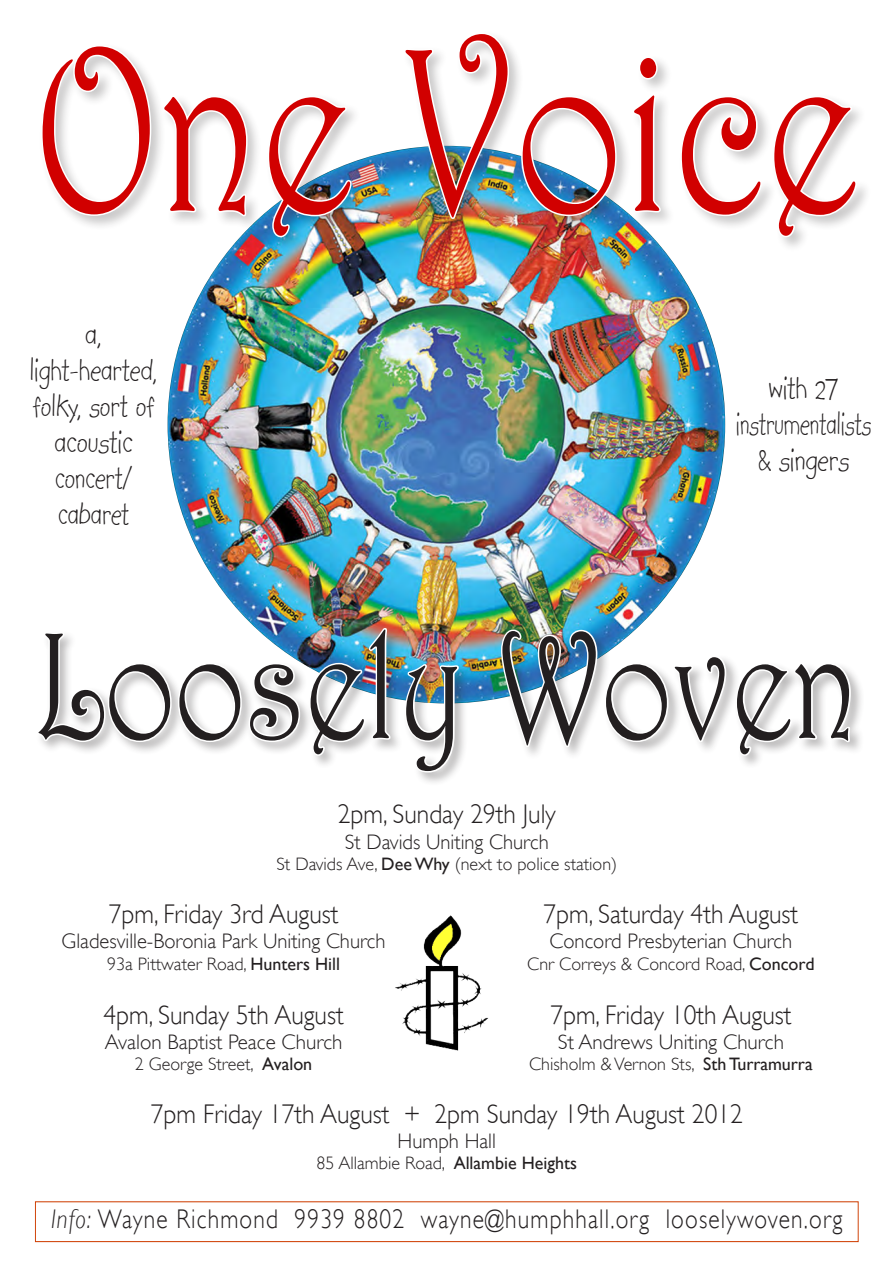
<style>
.page{position:relative;width:893px;height:1263px;background:#fff}
.page>*{position:absolute;margin:0;border:0;box-sizing:border-box;transform-origin:0 0}
.t1{font:235.5px "Harrington";color:#d10000;scale:.79 1}
.t2{font:153px "Harrington";color:#231f20;scale:.8 1}
.t3{font:34.5px/36px "Kidprint";color:#231f20;text-align:center;scale:.85 1}
.t4{font:300 27px "Gill Sans";color:#231f20;scale:.94 1}
.t5{font:300 27px "Gill Sans";letter-spacing:.05em;color:#231f20;scale:.87 1}
.t6{font:300 21px "Gill Sans";color:#231f20}
.t7{font:300 18px "Gill Sans";color:#231f20}
.s1{font-weight:400}
.s2{font-style:italic}
</style>
<div class="page">
<img style="left:168px;top:146px;width:557px;height:557px;border-radius:279px">
<div style="left:35px;top:626px;width:830px;height:160px;background:#231f20;opacity:.31"></div>
<svg style="left:35px;top:630px;width:267px;height:125px"></svg>
<img style="left:308px;top:626px;width:84px;height:132px">
<img style="left:403px;top:663px;width:57px;height:112px">
<img style="left:499px;top:609px;width:229px;height:141px">
<svg style="left:734px;top:661px;width:118px;height:97px"></svg>
<div style="left:39px;top:30px;width:833px;height:223px;background:#231f20;opacity:.25"></div>
<svg style="left:40px;top:43px;width:113px;height:174px"></svg>
<svg style="left:161px;top:94px;width:88px;height:124px"></svg>
<img style="left:266px;top:94px;width:87px;height:145px">
<img style="left:403px;top:31px;width:108px;height:189px">
<img style="left:520px;top:94px;width:98px;height:124px">
<svg style="left:630px;top:55px;width:32px;height:159px"></svg>
<svg style="left:679px;top:94px;width:85px;height:124px"></svg>
<svg style="left:771px;top:94px;width:87px;height:145px"></svg>
<img style="left:395px;top:915px;width:94px;height:135px">
<div style="left:35px;top:1201px;width:823px;height:41px;border:1px solid #cf3f03"></div>
<p class="t1" style="left:34px;top:-12px;width:1042px">One Voice</p>
<p class="t3" style="left:30px;top:316px;width:152px">a, light-hearted, folky, sort of</p>
<p class="t3" style="left:55px;top:424px;width:93px;text-align:justify">acoustic concert/ cabaret</p>
<p class="t3" style="left:736px;top:370px;width:161px">with 27 instrumentalists</p>
<p class="t3" style="left:758px;top:442px;width:109px">&amp; singers</p>
<p class="t2" style="left:34px;top:594px;width:1031px">Loosely Woven</p>
<p class="t4" style="left:338px;top:799px;width:233px">2pm, Sunday 29th July</p>
<p class="t6" style="left:345px;top:830px;width:205px">St Davids Uniting Church</p>
<p class="t7" style="left:276px;top:854px;width:342px">St Davids Ave, <span class="s1">Dee Why</span> (next to police station)</p>
<p class="t4" style="left:109px;top:898px;width:246px">7pm, Friday 3rd August</p>
<p class="t6" style="left:62px;top:929px;width:326px">Gladesville-Boronia Park Uniting Church</p>
<p class="t7" style="left:107px;top:953px;width:234px">93a Pittwater Road, <span class="s1">Hunters Hill</span></p>
<p class="t4" style="left:544px;top:898px;width:272px">7pm, Saturday 4th August</p>
<p class="t6" style="left:549px;top:929px;width:244px">Concord Presbyterian Church</p>
<p class="t7" style="left:527px;top:953px;width:289px">Cnr Correys &amp; Concord Road, <span class="s1">Concord</span></p>
<p class="t4" style="left:550px;top:999px;width:258px">7pm, Friday 10th August</p>
<p class="t6" style="left:558px;top:1030px;width:228px">St Andrews Uniting Church</p>
<p class="t7" style="left:529px;top:1054px;width:285px">Chisholm &amp; Vernon Sts, <span class="s1">Sth Turramurra</span></p>
<p class="t4" style="left:104px;top:999px;width:257px">4pm, Sunday 5th August</p>
<p class="t6" style="left:105px;top:1030px;width:239px">Avalon Baptist Peace Church</p>
<p class="t7" style="left:135px;top:1054px;width:179px">2 George Street, <span class="s1">Avalon</span></p>
<p class="t4" style="left:151px;top:1098px;width:631px">7pm Friday 17th August + 2pm Sunday 19th August 2012</p>
<p class="t6" style="left:398px;top:1129px;width:100px">Humph Hall</p>
<p class="t7" style="left:317px;top:1153px;width:262px">85 Allambie Road, <span class="s1">Allambie Heights</span></p>
<p class="t5" style="left:51px;top:1203px;width:911px"><span class="s2">Info:</span> Wayne Richmond 9939 8802 wayne@humphhall.org looselywoven.org</p>
</div>
